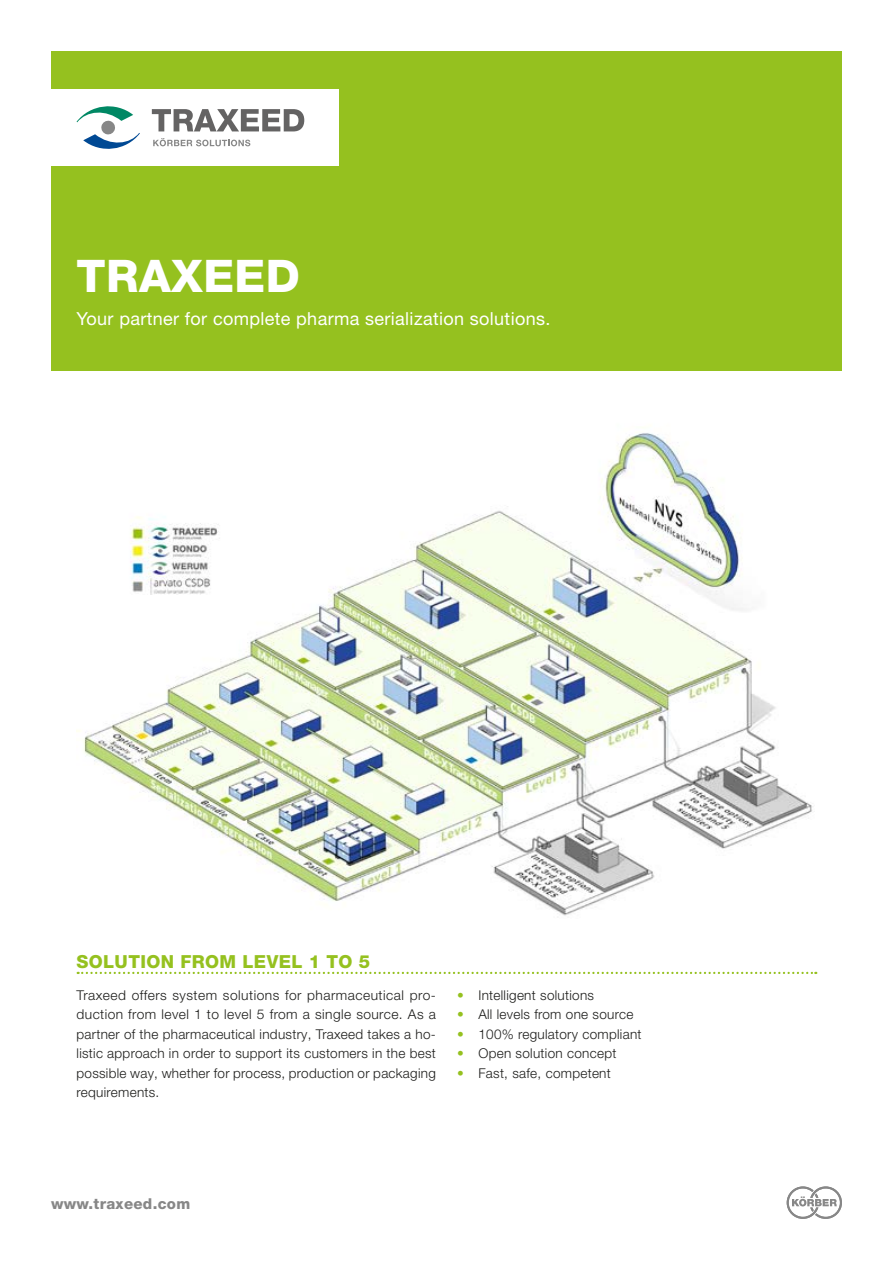
<style>
.page{position:relative;width:893px;height:1263px;background:#fff}
.page>*{position:absolute;margin:0;border:0;box-sizing:border-box;transform-origin:0 0}
.t1{font:800 45px "Helvetica Neue LT Pro";letter-spacing:.01em;color:#fff}
.t2{font:18px "Helvetica Neue LT Pro";letter-spacing:.02em;color:#fff}
.t3{font:800 18px "Helvetica Neue LT Pro";letter-spacing:.02em;color:#95c11f}
.t4{font:800 15px "Helvetica Neue LT Pro";letter-spacing:.02em;color:#878787}
.t5{font:300 13.5px/19.5px "Helvetica Neue LT Pro";letter-spacing:.02em;color:#1d1d1b;text-align:justify}
.s1{color:#95c11f}
</style>
<div class="page">
<svg style="left:787px;top:1186px;width:55px;height:33px"></svg>
<div style="left:51px;top:51px;width:791px;height:320px;background:#95c11f"></div>
<div style="left:0;top:89px;width:338px;height:77px;background:#fff"></div>
<svg style="left:77px;top:106px;width:63px;height:43px"></svg>
<svg style="left:153px;top:138px;width:97px;height:8px"></svg>
<svg style="left:152px;top:109px;width:152px;height:22px"></svg>
<img style="left:77px;top:427px;width:736px;height:489px">
<svg style="left:78px;top:972px;width:738px;height:2px"></svg>
<h1 class="t1" style="left:77px;top:249px;width:225px">TRAXEED</h1>
<h2 class="t2" style="left:77px;top:307px;width:475px">Your partner for complete pharma serialization solutions.</h2>
<h2 class="t3" style="left:77px;top:950px;width:295px">SOLUTION FROM LEVEL 1 TO 5</h2>
<p class="t5" style="left:77px;top:985px;width:361px">Traxeed offers system solutions for pharmaceutical pro&shy;duction from level 1 to level 5 from a single source. As a partner of the pharmaceutical industry, Traxeed takes a ho&shy;listic approach in order to support its customers in the best possible way, whether for process, production or packaging requirements.</p>
<p class="t5" style="left:457px;top:985px;width:138px"><span class="s1">•</span> Intelligent solutions</p>
<p class="t5" style="left:457px;top:1004px;width:178px"><span class="s1">•</span> All levels from one source</p>
<p class="t5" style="left:457px;top:1024px;width:186px"><span class="s1">•</span> 100% regulatory compliant</p>
<p class="t5" style="left:457px;top:1043px;width:161px"><span class="s1">•</span> Open solution concept</p>
<p class="t5" style="left:457px;top:1063px;width:155px"><span class="s1">•</span> Fast, safe, competent</p>
<p class="t4" style="left:51px;top:1195px;width:141px">www.traxeed.com</p>
</div>
